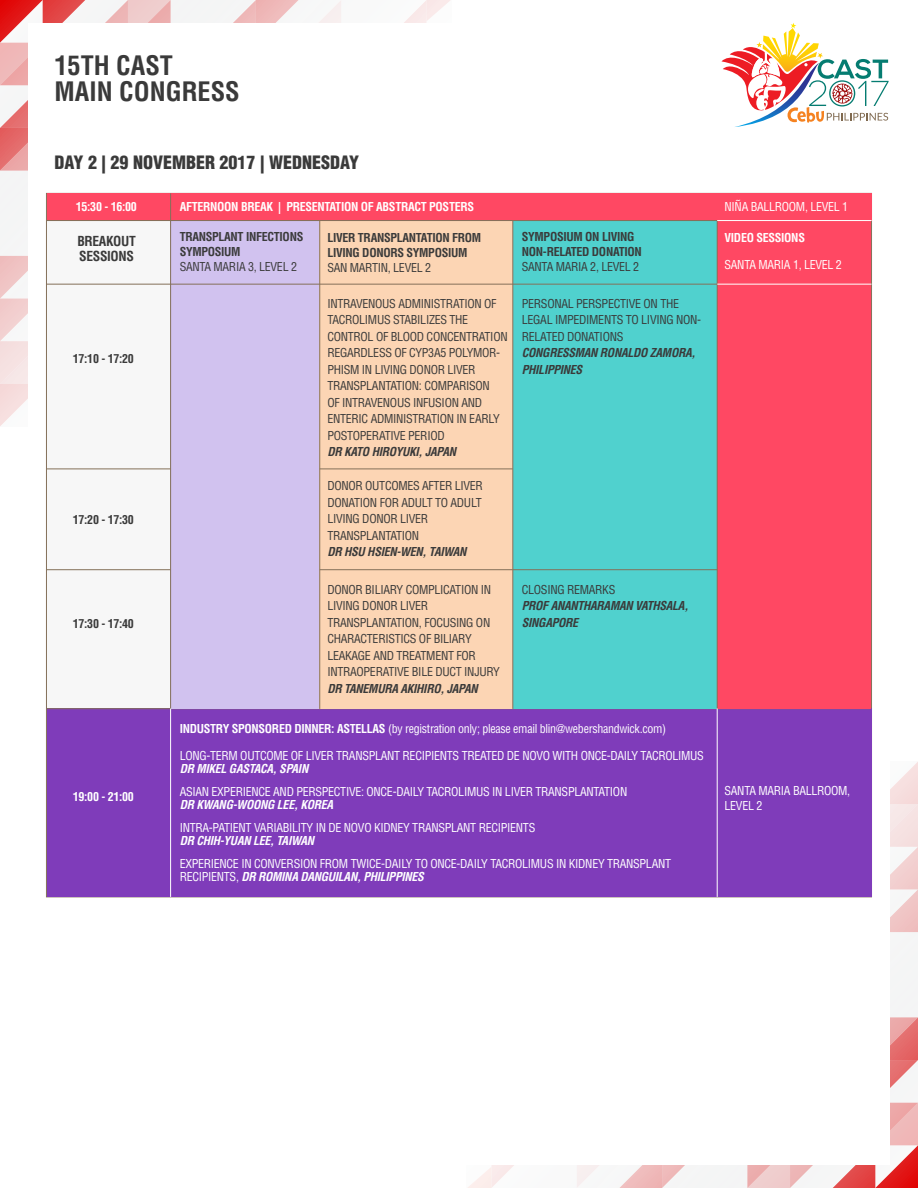
<style>
.page{position:relative;width:918px;height:1188px;background:#fff}
.page>*{position:absolute;margin:0;border:0;box-sizing:border-box;transform-origin:0 0}
.t1{font:700 condensed 26.1px/26.1px "Helvetica LT Std";color:#3a3a3a}
.t2{font:900 condensed 18px "Helvetica LT Std";color:#3a3a3a}
.t3{font:700 condensed 13.5px/15px "Helvetica LT Std";letter-spacing:-.025em;color:#3a3a3a}
.t4{font:condensed 12px/16.5px "Helvetica LT Std";letter-spacing:-.025em;color:#3a3a3a}
.t5{font:condensed 12px/15px "Helvetica LT Std";letter-spacing:-.025em;color:#fff}
.t6{font:700 condensed 12px/15px "Helvetica LT Std";letter-spacing:-.025em;color:#3a3a3a}
.t7{font:italic 700 condensed 12px/16.5px "Helvetica LT Std";letter-spacing:-.025em;color:#3a3a3a}
.t8{font:700 condensed 12px "Helvetica LT Std";letter-spacing:-.025em;color:#fff}
.t9{font:italic 700 condensed 12px "Helvetica LT Std";letter-spacing:-.025em;color:#fff}
.s1{font-weight:700}
.s2{font-weight:700;font-style:italic}
</style>
<div class="page">
<svg style="left:0;top:0;width:450px;height:426px"></svg>
<svg style="left:468px;top:762px;width:450px;height:426px"></svg>
<div style="left:28px;top:23px;width:862px;height:1142px;background:#fff"></div>
<svg style="left:721px;top:23px;width:168px;height:104px"></svg>
<div style="left:46px;top:193px;width:826px;height:704px;background:#f7f7f7;border:1px solid #847059"></div>
<div style="left:47px;top:709px;width:824px;height:188px;background:#7f3cba"></div>
<hr style="left:47px;top:708px;width:824px;height:1px;background:#847059">
<div style="left:171px;top:193px;width:149px;height:516px;background:#d1c2ef"></div>
<div style="left:320px;top:193px;width:193px;height:516px;background:#fcd5b4"></div>
<div style="left:513px;top:193px;width:204px;height:516px;background:#50d1ce"></div>
<div style="left:717px;top:193px;width:154px;height:516px;background:#ff4863"></div>
<hr style="left:512px;top:193px;width:1px;height:516px;background:#847059">
<hr style="left:319px;top:193px;width:1px;height:516px;background:#847059">
<hr style="left:717px;top:193px;width:1px;height:516px;background:#847059">
<hr style="left:717px;top:709px;width:1px;height:188px;background:#fff">
<hr style="left:170px;top:709px;width:1px;height:188px;background:#fff">
<hr style="left:717px;top:284px;width:155px;height:1px;background:#fff">
<div style="left:47px;top:193px;width:824px;height:28px;background:#ff4863"></div>
<hr style="left:46px;top:220px;width:671px;height:1px;background:#847059">
<hr style="left:46px;top:284px;width:671px;height:1px;background:#847059">
<hr style="left:46px;top:569px;width:125px;height:1px;background:#847059">
<hr style="left:320px;top:569px;width:397px;height:1px;background:#847059">
<hr style="left:46px;top:469px;width:125px;height:1px;background:#847059">
<hr style="left:320px;top:469px;width:193px;height:1px;background:#847059">
<hr style="left:170px;top:193px;width:1px;height:516px;background:#847059">
<hr style="left:717px;top:220px;width:155px;height:1px;background:#fff">
<h1 class="t1" style="left:55px;top:52px;width:187px">15TH CAST<br>MAIN CONGRESS</h1>
<h2 class="t2" style="left:55px;top:151px;width:306px">DAY 2 | 29 NOVEMBER 2017 | WEDNESDAY</h2>
<p class="t8" style="left:76px;top:199px;width:63px">15:30 - 16:00</p>
<p class="t3" style="left:77px;top:233px;width:60px">BREAKOUT<br>SESSIONS</p>
<p class="t6" style="left:73px;top:351px;width:63px">17:10 - 17:20</p>
<p class="t6" style="left:73px;top:512px;width:63px">17:20 - 17:30</p>
<p class="t6" style="left:73px;top:616px;width:63px">17:30 - 17:40</p>
<p class="t8" style="left:180px;top:199px;width:296px">AFTERNOON BREAK | PRESENTATION OF ABSTRACT POSTERS</p>
<p class="t5" style="left:725px;top:199px;width:125px">NIÑA BALLROOM, LEVEL 1</p>
<p class="t6" style="left:180px;top:229px;width:125px">TRANSPLANT INFECTIONS<br>SYMPOSIUM</p>
<p class="t4" style="left:180px;top:259px;width:119px">SANTA MARIA 3, LEVEL 2</p>
<p class="t6" style="left:522px;top:229px;width:121px">SYMPOSIUM ON LIVING<br>NON-RELATED DONATION</p>
<p class="t4" style="left:522px;top:259px;width:119px">SANTA MARIA 2, LEVEL 2</p>
<p class="t6" style="left:327px;top:230px;width:155px">LIVER TRANSPLANTATION FROM<br>LIVING DONORS SYMPOSIUM</p>
<p class="t4" style="left:327px;top:259px;width:105px">SAN MARTIN, LEVEL 2</p>
<p class="t8" style="left:725px;top:230px;width:82px">VIDEO SESSIONS</p>
<p class="t5" style="left:725px;top:257px;width:119px">SANTA MARIA 1, LEVEL 2</p>
<p class="t4" style="left:327px;top:295px;width:182px">INTRAVENOUS ADMINISTRATION OF<br>TACROLIMUS STABILIZES THE<br>CONTROL OF BLOOD CONCENTRATION<br>REGARDLESS OF CYP3A5 POLYMOR-<br>PHISM IN LIVING DONOR LIVER<br>TRANSPLANTATION: COMPARISON<br>OF INTRAVENOUS INFUSION AND<br>ENTERIC ADMINISTRATION IN EARLY<br>POSTOPERATIVE PERIOD</p>
<p class="t7" style="left:327px;top:444px;width:130px">DR KATO HIROYUKI, JAPAN</p>
<p class="t4" style="left:327px;top:478px;width:157px">DONOR OUTCOMES AFTER LIVER<br>DONATION FOR ADULT TO ADULT<br>LIVING DONOR LIVER<br>TRANSPLANTATION</p>
<p class="t7" style="left:327px;top:544px;width:141px">DR HSU HSIEN-WEN, TAIWAN</p>
<p class="t4" style="left:327px;top:581px;width:174px">DONOR BILIARY COMPLICATION IN<br>LIVING DONOR LIVER<br>TRANSPLANTATION, FOCUSING ON<br>CHARACTERISTICS OF BILIARY<br>LEAKAGE AND TREATMENT FOR<br>INTRAOPERATIVE BILE DUCT INJURY</p>
<p class="t7" style="left:327px;top:680px;width:152px">DR TANEMURA AKIHIRO, JAPAN</p>
<p class="t4" style="left:522px;top:295px;width:181px">PERSONAL PERSPECTIVE ON THE<br>LEGAL IMPEDIMENTS TO LIVING NON-<br>RELATED DONATIONS</p>
<p class="t7" style="left:522px;top:345px;width:175px">CONGRESSMAN RONALDO ZAMORA,<br>PHILIPPINES</p>
<p class="t4" style="left:522px;top:581px;width:95px">CLOSING REMARKS</p>
<p class="t7" style="left:522px;top:598px;width:168px">PROF ANANTHARAMAN VATHSALA,<br>SINGAPORE</p>
<p class="t5" style="left:180px;top:721px;width:488px"><span class="s1">INDUSTRY SPONSORED DINNER: ASTELLAS</span> (by registration only; please email blin@webershandwick.com)</p>
<p class="t5" style="left:180px;top:748px;width:526px">LONG-TERM OUTCOME OF LIVER TRANSPLANT RECIPIENTS TREATED DE NOVO WITH ONCE-DAILY TACROLIMUS</p>
<p class="t9" style="left:180px;top:762px;width:130px">DR MIKEL GASTACA, SPAIN</p>
<p class="t5" style="left:180px;top:784px;width:449px">ASIAN EXPERIENCE AND PERSPECTIVE: ONCE-DAILY TACROLIMUS IN LIVER TRANSPLANTATION</p>
<p class="t9" style="left:180px;top:798px;width:155px">DR KWANG-WOONG LEE, KOREA</p>
<p class="t5" style="left:180px;top:820px;width:357px">INTRA-PATIENT VARIABILITY IN DE NOVO KIDNEY TRANSPLANT RECIPIENTS</p>
<p class="t9" style="left:180px;top:834px;width:136px">DR CHIH-YUAN LEE, TAIWAN</p>
<p class="t5" style="left:180px;top:857px;width:493px;line-height:13.5px">EXPERIENCE IN CONVERSION FROM TWICE-DAILY TO ONCE-DAILY TACROLIMUS IN KIDNEY TRANSPLANT<br>RECIPIENTS, <span class="s2">DR ROMINA DANGUILAN, PHILIPPINES</span></p>
<p class="t8" style="left:73px;top:789px;width:63px">19:00 - 21:00</p>
<p class="t5" style="left:725px;top:783px;width:127px">SANTA MARIA BALLROOM,<br>LEVEL 2</p>
</div>
